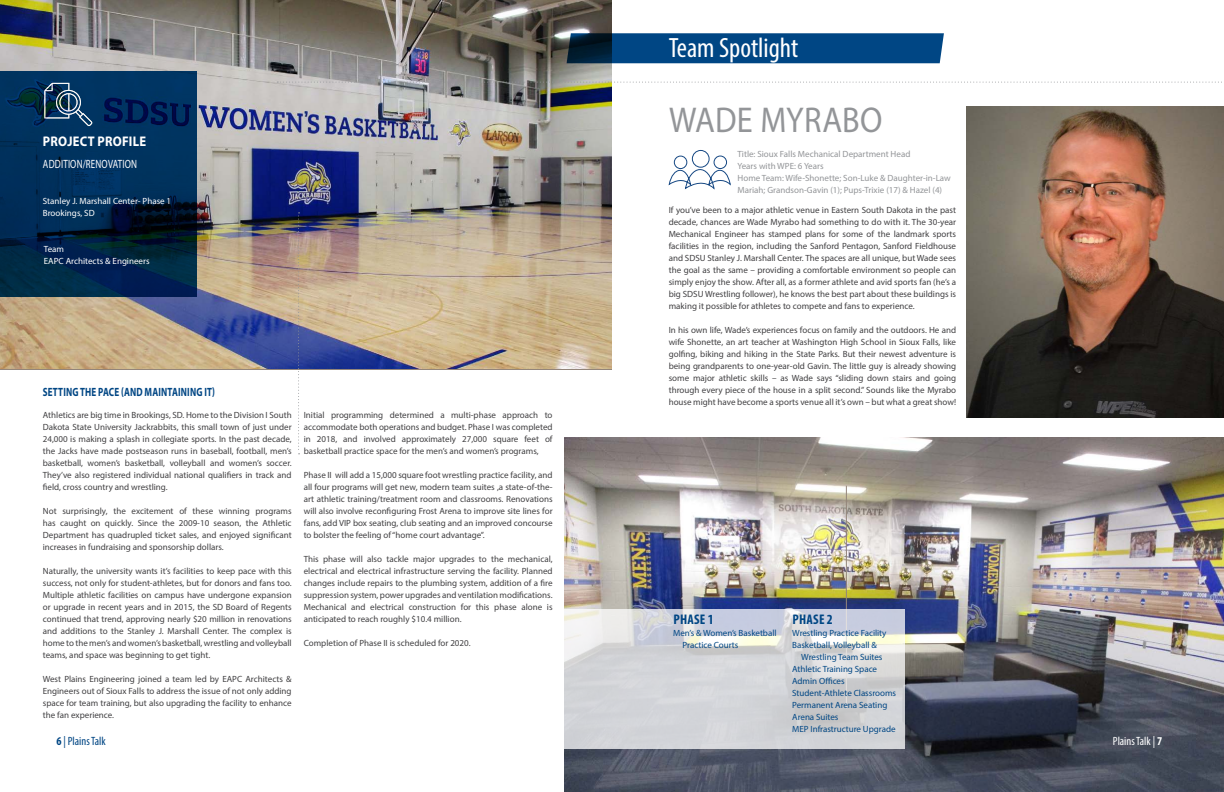
<style>
.page{position:relative;width:1224px;height:792px;background:#fff}
.page>*{position:absolute;margin:0;border:0;box-sizing:border-box;transform-origin:0 0}
.t1{font:36px "Myriad Pro";letter-spacing:.005em;color:#939598;scale:.9 1}
.t2{font:condensed 28px "Myriad Pro";color:#fff}
.t3{font:700 14px "Myriad Pro";letter-spacing:.02em;color:#fff;scale:.9 1}
.t4{font:700 condensed 14px "Myriad Pro";letter-spacing:.02em;color:#004684}
.t5{font:700 12px "Myriad Pro";letter-spacing:.02em;color:#004684;scale:.75 1}
.t6{font:12px "Myriad Pro";letter-spacing:.02em;color:#fff;scale:.75 1}
.t7{font:condensed 12px "Myriad Pro";color:#004684}
.t8{font:condensed 12px "Myriad Pro";color:#fff}
.t9{font:9px/12px "Myriad Pro";color:#414042;text-align:justify}
.t10{font:9px/12px "Myriad Pro";letter-spacing:-.005em;color:#004684}
.t11{font:9px/12px "Myriad Pro";color:#939598}
.t12{font:9px/12px "Myriad Pro";color:#fff}
.s1{font-weight:700}
</style>
<div class="page">
<img style="left:564px;top:437px;width:660px;height:355px">
<div style="left:612px;top:33px;width:332px;height:30px;background:#004684"></div>
<img style="left:966px;top:106px;width:258px;height:312px">
<svg style="left:668px;top:150px;width:63px;height:40px"></svg>
<img style="left:0;top:1px;width:612px;height:367px">
<svg style="left:277px;top:82px;width:945px;height:1px"></svg>
<svg style="left:44px;top:83px;width:48px;height:43px;background:#2c5273"></svg>
<hr style="left:846px;top:486px;width:1px;height:223px;background:#93857a">
<svg style="left:564px;top:610px;width:341px;height:139px;background:#d4d6d9"></svg>
<svg style="left:298px;top:212px;width:2px;height:242px"></svg>
<h3 class="t3" style="left:43px;top:132px;width:116px">PROJECT PROFILE</h3>
<h3 class="t6" style="left:43px;top:157px;width:127px">ADDITION/RENOVATION</h3>
<p class="t12" style="left:43px;top:195px;width:130px">Stanley J. Marshall Center- Phase 1<br>Brookings, SD</p>
<p class="t12" style="left:44px;top:243px;width:107px">Team<br>EAPC Architects &amp; Engineers</p>
<h3 class="t5" style="left:43px;top:384px;width:231px">SETTING THE PACE (AND MAINTAINING IT)</h3>
<p class="t9" style="left:43px;top:409px;width:250px">Athletics are big time in Brookings, SD. Home to the Division I South Dakota State University Jackrabbits, this small town of just under 24,000 is making a splash in collegiate sports. In the past decade, the Jacks have made postseason runs in baseball, football, men’s basketball, women’s basketball, volleyball and women’s soccer.<br>They’ve also registered individual national qualifiers in track and field, cross country and wrestling.</p>
<p class="t9" style="left:43px;top:505px;width:250px">Not surprisingly, the excitement of these winning programs has caught on quickly. Since the 2009-10 season, the Athletic Department has quadrupled ticket sales, and enjoyed significant increases in fundraising and sponsorship dollars.</p>
<p class="t9" style="left:43px;top:565px;width:250px">Naturally, the university wants it’s facilities to keep pace with this success, not only for student-athletes, but for donors and fans too.<br>Multiple athletic facilities on campus have undergone expansion or upgrade in recent years and in 2015, the SD Board of Regents continued that trend, approving nearly $20 million in renovations and additions to the Stanley J. Marshall Center. The complex is home to the men’s and women’s basketball, wrestling and volleyball teams, and space was beginning to get tight.</p>
<p class="t9" style="left:43px;top:673px;width:250px">West Plains Engineering joined a team led by EAPC Architects &amp; Engineers out of Sioux Falls to address the issue of not only adding space for team training, but also upgrading the facility to enhance the fan experience.</p>
<h3 class="t7" style="left:56px;top:734px;width:51px"><span class="s1">6</span> | Plains Talk</h3>
<p class="t9" style="left:304px;top:409px;width:250px">Initial programming determined a multi-phase approach to accommodate both operations and budget. Phase I was completed in 2018, and involved approximately 27,000 square feet of basketball practice space for the men’s and women’s programs,</p>
<p class="t9" style="left:304px;top:469px;width:250px">Phase II will add a 15,000 square foot wrestling practice facility, and all four programs will get new, modern team suites ,a state-of-the&shy;art athletic training/treatment room and classrooms. Renovations will also involve reconfiguring Frost Arena to improve site lines for fans, add VIP box seating, club seating and an improved concourse to bolster the feeling of “home court advantage”.</p>
<p class="t9" style="left:304px;top:553px;width:250px">This phase will also tackle major upgrades to the mechanical, electrical and electrical infrastructure serving the facility. Planned changes include repairs to the plumbing system, addition of a fire suppression system, power upgrades and ventilation modifications.<br>Mechanical and electrical construction for this phase alone is anticipated to reach roughly $10.4 million.</p>
<p class="t9" style="left:304px;top:637px;width:168px">Completion of Phase II is scheduled for 2020.</p>
<h2 class="t2" style="left:669px;top:31px;width:131px">Team Spotlight</h2>
<h1 class="t1" style="left:669px;top:98px;width:239px">WADE MYRABO</h1>
<p class="t11" style="left:738px;top:148px;width:215px">Title: Sioux Falls Mechanical Department Head<br>Years with WPE: 6 Years<br>Home Team: Wife-Shonette; Son-Luke &amp; Daughter-in-Law Mariah; Grandson-Gavin (1); Pups-Trixie (17) &amp; Hazel (4)</p>
<p class="t9" style="left:669px;top:204px;width:289px">If you’ve been to a major athletic venue in Eastern South Dakota in the past decade, chances are Wade Myrabo had something to do with it. The 30-year Mechanical Engineer has stamped plans for some of the landmark sports facilities in the region, including the Sanford Pentagon, Sanford Fieldhouse and SDSU Stanley J. Marshall Center. The spaces are all unique, but Wade sees the goal as the same – providing a comfortable environment so people can simply enjoy the show. After all, as a former athlete and avid sports fan (he’s a big SDSU Wrestling follower), he knows the best part about these buildings is making it possible for athletes to compete and fans to experience.</p>
<p class="t9" style="left:669px;top:324px;width:289px">In his own life, Wade’s experiences focus on family and the outdoors. He and wife Shonette, an art teacher at Washington High School in Sioux Falls, like golfing, biking and hiking in the State Parks. But their newest adventure is being grandparents to one-year-old Gavin. The little guy is already showing some major athletic skills – as Wade says “sliding down stairs and going through every piece of the house in a split second.” Sounds like the Myrabo house might have become a sports venue all it’s own – but what a great show!</p>
<h3 class="t4" style="left:673px;top:611px;width:42px">PHASE 1</h3>
<p class="t10" style="left:683px;top:627px;width:95px;text-indent:-9px">Men’s &amp; Women’s Basketball<br>Practice Courts</p>
<h3 class="t4" style="left:792px;top:611px;width:42px">PHASE 2</h3>
<p class="t10" style="left:792px;top:627px;width:96px">Wrestling Practice Facility<br>Basketball, Volleyball &amp;</p>
<p class="t10" style="left:792px;top:651px;width:105px;text-indent:9px">Wrestling Team Suites<br>Athletic Training Space<br>Admin Offices<br>Student-Athlete Classrooms<br>Permanent Arena Seating<br>Arena Suites<br>MEP Infrastructure Upgrade</p>
<h3 class="t8" style="left:1113px;top:734px;width:51px">Plains Talk | <span class="s1">7</span></h3>
</div>
